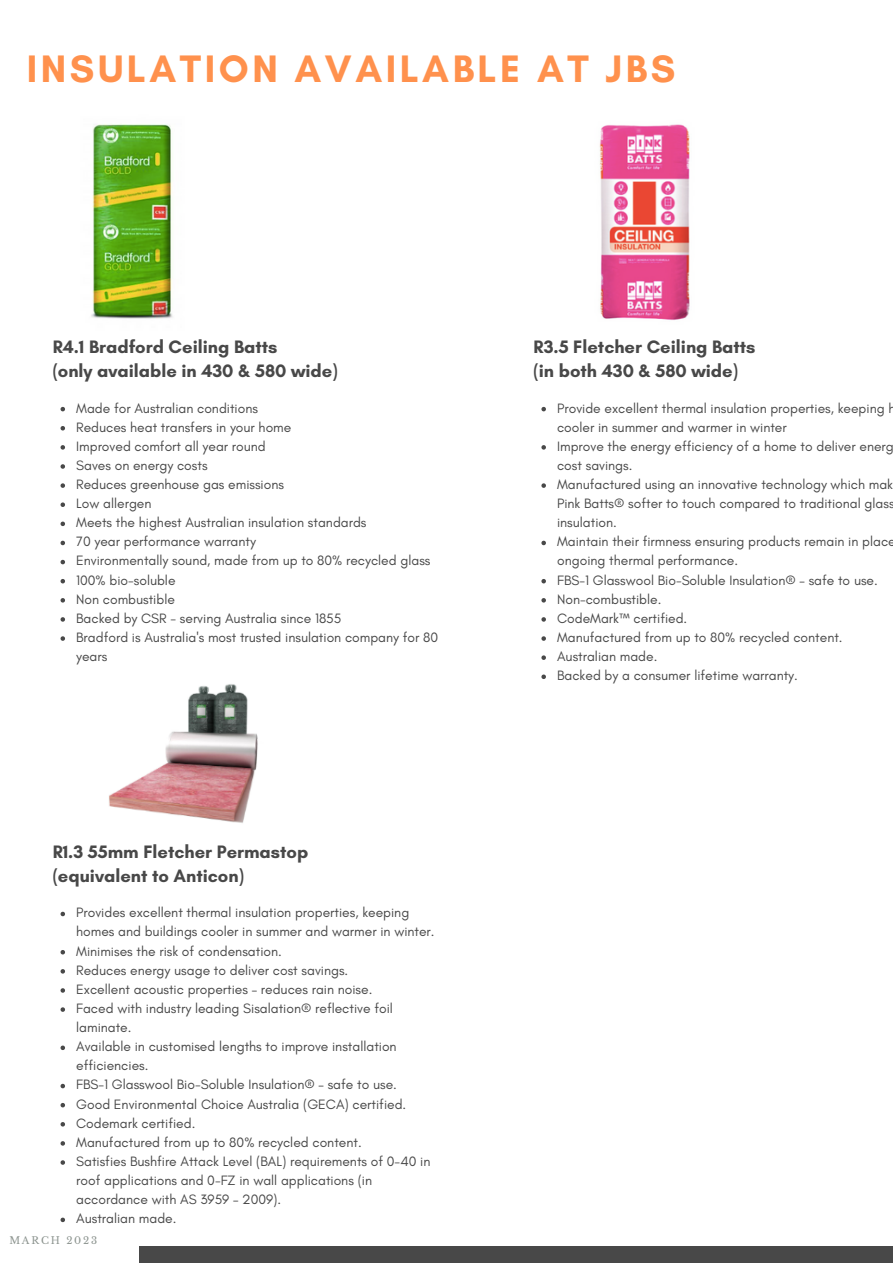
<style>
.page{position:relative;width:893px;height:1264px;background:#fff}
.page>*{position:absolute;margin:0;border:0;box-sizing:border-box;transform-origin:0 0}
.t1{font:700 39px "Glacial Indifference";letter-spacing:.09em;color:#ff914d}
.t2{font:700 18.3px/24.8px "Glacial Indifference";color:#484848}
.t3{font:13.8px/19px "Glacial Indifference";color:#484848}
.t4{font:9.9px "Libre Baskerville";letter-spacing:.18em;color:#8c948f}
</style>
<div class="page">
<div style="left:139px;top:1246px;width:753px;height:16px;background:#484848"></div>
<img style="left:91px;top:123px;width:82px;height:196px">
<img style="left:599px;top:124px;width:91px;height:196px">
<img style="left:109px;top:684px;width:149px;height:139px">
<svg style="left:61px;top:407px;width:4px;height:4px"></svg>
<svg style="left:61px;top:426px;width:4px;height:4px"></svg>
<svg style="left:61px;top:445px;width:4px;height:4px"></svg>
<svg style="left:61px;top:464px;width:4px;height:5px"></svg>
<svg style="left:61px;top:483px;width:4px;height:5px"></svg>
<svg style="left:61px;top:502px;width:4px;height:5px"></svg>
<svg style="left:61px;top:521px;width:4px;height:5px"></svg>
<svg style="left:61px;top:540px;width:4px;height:5px"></svg>
<svg style="left:61px;top:560px;width:4px;height:4px"></svg>
<svg style="left:61px;top:579px;width:4px;height:4px"></svg>
<svg style="left:61px;top:598px;width:4px;height:4px"></svg>
<svg style="left:61px;top:617px;width:4px;height:4px"></svg>
<svg style="left:61px;top:636px;width:4px;height:4px"></svg>
<svg style="left:541px;top:407px;width:5px;height:4px"></svg>
<svg style="left:541px;top:445px;width:5px;height:4px"></svg>
<svg style="left:541px;top:483px;width:5px;height:5px"></svg>
<svg style="left:541px;top:540px;width:5px;height:5px"></svg>
<svg style="left:541px;top:579px;width:5px;height:4px"></svg>
<svg style="left:541px;top:598px;width:5px;height:4px"></svg>
<svg style="left:541px;top:617px;width:5px;height:4px"></svg>
<svg style="left:541px;top:636px;width:5px;height:4px"></svg>
<svg style="left:541px;top:655px;width:5px;height:5px"></svg>
<svg style="left:541px;top:674px;width:5px;height:5px"></svg>
<svg style="left:61px;top:911px;width:4px;height:5px"></svg>
<svg style="left:61px;top:950px;width:4px;height:4px"></svg>
<svg style="left:61px;top:969px;width:4px;height:4px"></svg>
<svg style="left:61px;top:988px;width:4px;height:4px"></svg>
<svg style="left:61px;top:1007px;width:4px;height:4px"></svg>
<svg style="left:61px;top:1045px;width:4px;height:5px"></svg>
<svg style="left:61px;top:1083px;width:4px;height:5px"></svg>
<svg style="left:61px;top:1103px;width:4px;height:4px"></svg>
<svg style="left:61px;top:1122px;width:4px;height:4px"></svg>
<svg style="left:61px;top:1141px;width:4px;height:4px"></svg>
<svg style="left:61px;top:1160px;width:4px;height:4px"></svg>
<svg style="left:61px;top:1217px;width:4px;height:5px"></svg>
<h1 class="t1" style="left:27px;top:45px;width:649px">INSULATION AVAILABLE AT JBS</h1>
<h2 class="t2" style="left:53px;top:334px;width:286px">R4.1 Bradford Ceiling Batts<br>(only available in 430 &amp; 580 wide)</h2>
<p class="t3" style="left:76px;top:398px;width:363px">Made for Australian conditions<br>Reduces heat transfers in your home<br>Improved comfort all year round<br>Saves on energy costs<br>Reduces greenhouse gas emissions<br>Low allergen<br>Meets the highest Australian insulation standards<br>70 year performance warranty<br>Environmentally sound, made from up to 80% recycled glass<br>100% bio-soluble<br>Non combustible<br>Backed by CSR - serving Australia since 1855<br>Bradford is Australia's most trusted insulation company for 80 years</p>
<h2 class="t2" style="left:53px;top:838px;width:257px">R1.3 55mm Fletcher Permastop (equivalent to Anticon)</h2>
<p class="t3" style="left:76px;top:903px;width:360px">Provides excellent thermal insulation properties, keeping homes and buildings cooler in summer and warmer in winter.<br>Minimises the risk of condensation.<br>Reduces energy usage to deliver cost savings.<br>Excellent acoustic properties – reduces rain noise.<br>Faced with industry leading Sisalation® reflective foil laminate.<br>Available in customised lengths to improve installation efficiencies.<br>FBS-1 Glasswool Bio-Soluble Insulation® – safe to use.<br>Good Environmental Choice Australia (GECA) certified.<br>Codemark certified.<br>Manufactured from up to 80% recycled content.<br>Satisfies Bushfire Attack Level (BAL) requirements of 0-40 in roof applications and 0-FZ in wall applications (in accordance with AS 3959 – 2009).<br>Australian made.</p>
<p class="t4" style="left:9px;top:1234px;width:89px">MARCH 2023</p>
<h2 class="t2" style="left:533px;top:334px;width:223px">R3.5 Fletcher Ceiling Batts (in both 430 &amp; 580 wide)</h2>
<p class="t3" style="left:557px;top:398px;width:340px">Provide excellent thermal insulation properties, keeping h cooler in summer and warmer in winter<br>Improve the energy efficiency of a home to deliver energ cost savings.<br>Manufactured using an innovative technology which mak Pink Batts® softer to touch compared to traditional glass insulation.<br>Maintain their firmness ensuring products remain in place ongoing thermal performance.<br>FBS-1 Glasswool Bio-Soluble Insulation® – safe to use.<br>Non-combustible.<br>CodeMark™ certified.<br>Manufactured from up to 80% recycled content.<br>Australian made.<br>Backed by a consumer lifetime warranty.</p>
</div>
